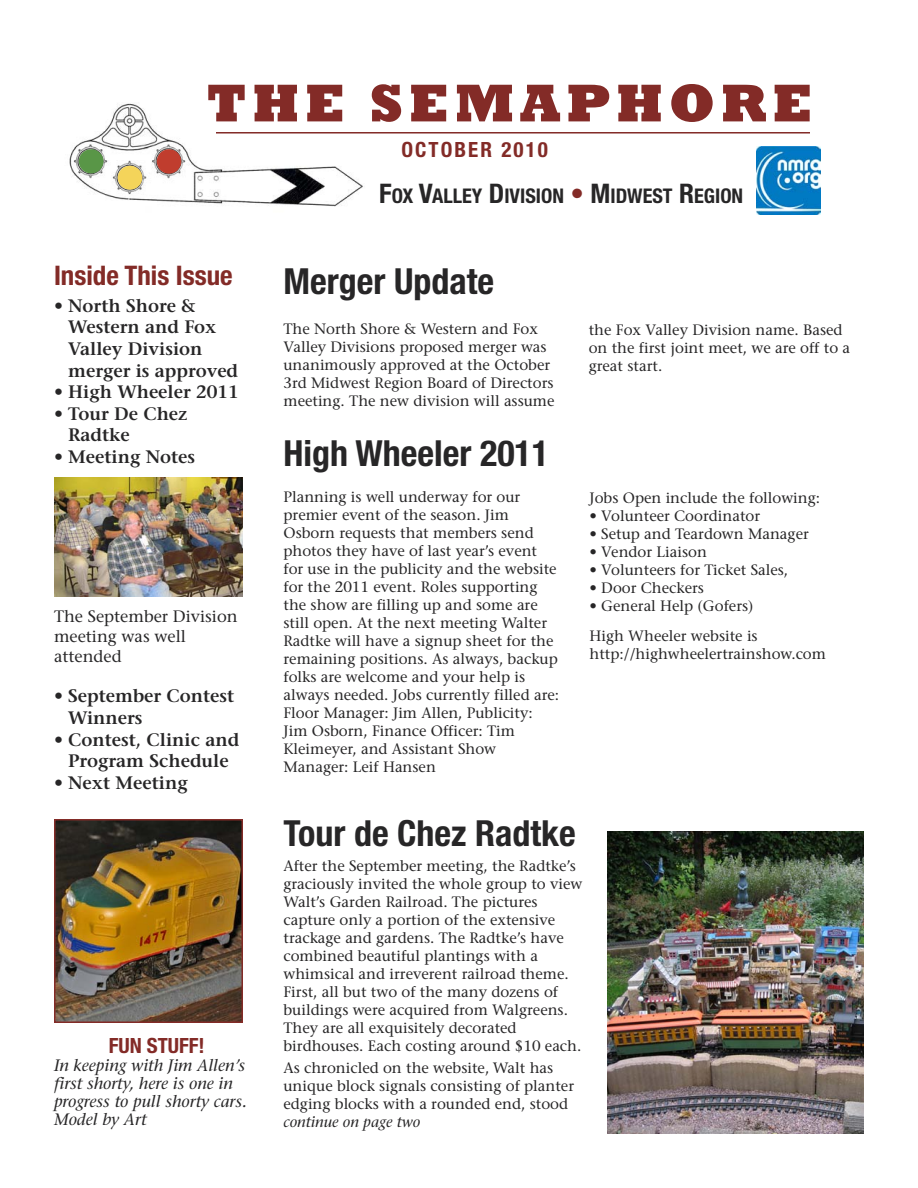
<style>
.page{position:relative;width:918px;height:1188px;background:#fff}
.page>*{position:absolute;margin:0;border:0;box-sizing:border-box;transform-origin:0 0}
.t1{font:800 54px "Rockwell";letter-spacing:.1em;color:#832b27}
.t2{font:700 condensed 36px "Helvetica Neue";color:#272627}
.t3{font:700 condensed 27px "Helvetica Neue";color:#832b27}
.t4{font:700 condensed 21px "Helvetica Neue";letter-spacing:.1em;color:#832b27}
.t5{font:700 condensed 21px "Helvetica Neue";color:#832b27}
.t6{font:700 condensed 20.25px "Helvetica Neue";color:#272627}
.t7{font:600 18px/21.6px "Stone Serif";color:#272627}
.t8{font:italic 16.5px/18px "Stone Serif";color:#272627}
.t9{font:16.5px/19.8px "Stone Serif";color:#272627}
.t10{font:15px/18px "Stone Serif";color:#272627}
.t11{font:italic 15px "Stone Serif";color:#272627}
.s1{font-size:27px}
.s2{font-size:27px;color:#832b27}
</style>
<div class="page">
<img style="left:69px;top:103px;width:294px;height:104px">
<hr style="left:216px;top:132px;width:594px;height:2px;background:#832b27">
<img style="left:756px;top:146px;width:65px;height:68px">
<img style="left:54px;top:477px;width:189px;height:120px">
<img style="left:57px;top:822px;width:183px;height:198px">
<div style="left:54px;top:819px;width:189px;height:204px;border:2px solid #832b27"></div>
<div style="left:79px;top:149px;width:25px;height:24px;background:#599647;border-radius:50%"></div>
<div style="left:118px;top:166px;width:24px;height:24px;background:#f4d45a;border-radius:50%"></div>
<div style="left:157px;top:149px;width:24px;height:25px;background:#c03d2e;border-radius:50%"></div>
<img style="left:608px;top:832px;width:256px;height:302px">
<h1 class="t1" style="left:206px;top:71px;width:608px">THE SEMAPHORE</h1>
<h3 class="t4" style="left:401px;top:137px;width:148px">OCTOBER 2010</h3>
<h3 class="t6" style="left:379px;top:183px;width:365px"><span class="s1">F</span>OX <span class="s1">V</span>ALLEY <span class="s1">D</span>IVISION <span class="s2">•</span> <span class="s1">M</span>IDWEST <span class="s1">R</span>EGION</h3>
<h3 class="t3" style="left:54px;top:260px;width:180px">Inside This Issue</h3>
<p class="t7" style="left:68px;top:297px;width:171px;text-indent:-14px">• North Shore &amp;<br>Western and Fox<br>Valley Division merger is approved</p>
<p class="t7" style="left:54px;top:383px;width:186px">• High Wheeler 2011</p>
<p class="t7" style="left:68px;top:405px;width:121px;text-indent:-14px">• Tour De Chez<br>Radtke</p>
<p class="t7" style="left:54px;top:448px;width:143px">• Meeting Notes</p>
<p class="t9" style="left:54px;top:608px;width:185px">The September Division meeting was well attended</p>
<p class="t7" style="left:68px;top:687px;width:168px;text-indent:-14px">• September Contest<br>Winners</p>
<p class="t7" style="left:54px;top:730px;width:187px;text-align:center">• Contest, Clinic and<br>Program Schedule</p>
<p class="t7" style="left:54px;top:774px;width:135px">• Next Meeting</p>
<h3 class="t5" style="left:109px;top:1033px;width:98px">FUN STUFF!</h3>
<p class="t8" style="left:54px;top:1058px;width:194px">In keeping with Jim Allen’s first shorty, here is one in progress to pull shorty cars.<br>Model by Art</p>
<h2 class="t2" style="left:284px;top:260px;width:212px">Merger Update</h2>
<p class="t10" style="left:284px;top:321px;width:273px">The North Shore &amp; Western and Fox Valley Divisions proposed merger was unanimously approved at the October 3rd Midwest Region Board of Directors meeting. The new division will assume</p>
<h2 class="t2" style="left:284px;top:431px;width:267px">High Wheeler 2011</h2>
<p class="t10" style="left:589px;top:322px;width:263px">the Fox Valley Division name. Based on the first joint meet, we are off to a great start.</p>
<p class="t10" style="left:284px;top:490px;width:277px">Planning is well underway for our premier event of the season. Jim Osborn requests that members send photos they have of last year’s event for use in the publicity and the website for the 2011 event. Roles supporting the show are filling up and some are still open. At the next meeting Walter Radtke will have a signup sheet for the remaining positions. As always, backup folks are welcome and your help is always needed. Jobs currently filled are:<br>Floor Manager: Jim Allen, Publicity:<br>Jim Osborn, Finance Officer: Tim Kleimeyer, and Assistant Show Manager: Leif Hansen</p>
<p class="t10" style="left:590px;top:490px;width:232px">Jobs Open include the following:</p>
<p class="t10" style="left:590px;top:508px;width:172px">• Volunteer Coordinator</p>
<p class="t10" style="left:590px;top:526px;width:221px">• Setup and Teardown Manager</p>
<p class="t10" style="left:590px;top:544px;width:119px">• Vendor Liaison</p>
<p class="t10" style="left:590px;top:562px;width:200px">• Volunteers for Ticket Sales,</p>
<p class="t10" style="left:590px;top:580px;width:116px">• Door Checkers</p>
<p class="t10" style="left:590px;top:592px;width:170px;line-height:30px">• General Help (Gofers)<br>High Wheeler website is</p>
<p class="t10" style="left:590px;top:646px;width:238px">http://highwheelertrainshow.com</p>
<h2 class="t2" style="left:284px;top:811px;width:294px">Tour de Chez Radtke</h2>
<p class="t10" style="left:284px;top:859px;width:300px">After the September meeting, the Radtke’s graciously invited the whole group to view Walt’s Garden Railroad. The pictures capture only a portion of the extensive trackage and gardens. The Radtke’s have combined beautiful plantings with a whimsical and irreverent railroad theme.<br>First, all but two of the many dozens of buildings were acquired from Walgreens.<br>They are all exquisitely decorated birdhouses. Each costing around $10 each.</p>
<p class="t10" style="left:284px;top:1060px;width:292px">As chronicled on the website, Walt has unique block signals consisting of planter edging blocks with a rounded end, stood</p>
<p class="t11" style="left:284px;top:1116px;width:138px">continue on page two</p>
</div>
